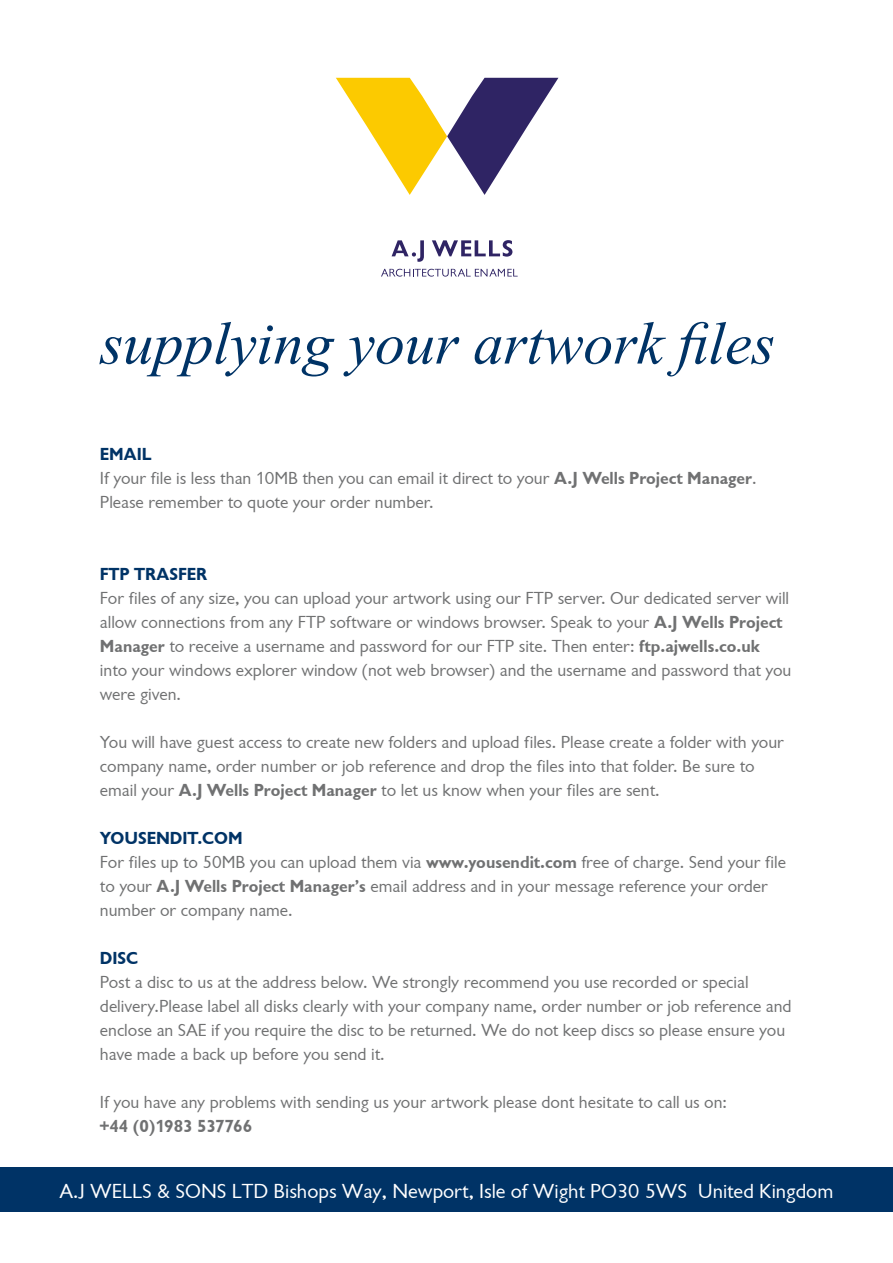
<style>
.page{position:relative;width:893px;height:1263px;background:#fff}
.page>*{position:absolute;margin:0;border:0;box-sizing:border-box;transform-origin:0 0}
.t1{font:italic 60px "Times New Roman";color:#036}
.t2{font:21px "Sharp";color:#fff}
.t3{font:18px/24px "Sharp";color:#707172}
.t4{font:700 18px "Sharp";letter-spacing:-.005em;color:#707172}
.t5{font:700 18px "Sharp";color:#036}
.s1{font-weight:700;color:#036}
.s2{font-weight:700}
</style>
<div class="page">
<div style="left:0;top:1168px;width:893px;height:44px;background:#036"></div>
<svg style="left:336px;top:78px;width:222px;height:117px"></svg>
<svg style="left:392px;top:240px;width:32px;height:22px"></svg>
<svg style="left:432px;top:240px;width:80px;height:17px"></svg>
<svg style="left:381px;top:269px;width:137px;height:8px"></svg>
<h1 class="t1" style="left:100px;top:302px;width:677px">supplying your artwork files</h1>
<p class="t3" style="left:100px;top:442px;width:658px"><span class="s1">EMAIL<br></span>If your file is less than 10MB then you can email it direct to your <span class="s2">A.J Wells Project Manager</span>.<br>Please remember to quote your order number.</p>
<p class="t5" style="left:100px;top:563px;width:109px">FTP TRASFER</p>
<p class="t3" style="left:100px;top:586px;width:693px">For files of any size, you can upload your artwork using our FTP server. Our dedicated server will allow connections from any FTP software or windows browser. Speak to your <span class="s2">A.J Wells Project Manager</span> to receive a username and password for our FTP site. Then enter: <span class="s2">ftp.ajwells.co.uk </span>into your windows explorer window (not web browser) and the username and password that you were given.</p>
<p class="t3" style="left:100px;top:730px;width:686px">You will have guest access to create new folders and upload files. Please create a folder with your company name, order number or job reference and drop the files into that folder. Be sure to email your <span class="s2">A.J Wells Project Manager</span> to let us know when your files are sent.</p>
<p class="t3" style="left:100px;top:826px;width:688px"><span class="s1">YOUSENDIT.COM<br></span>For files up to 50MB you can upload them via <span class="s2">www.yousendit.com</span> free of charge. Send your file to your <span class="s2">A.J Wells Project Manager’s</span> email address and in your message reference your order number or company name.</p>
<p class="t5" style="left:100px;top:947px;width:40px">DISC</p>
<p class="t3" style="left:100px;top:970px;width:693px">Post a disc to us at the address below. We strongly recommend you use recorded or special delivery.Please label all disks clearly with your company name, order number or job reference and enclose an SAE if you require the disc to be returned. We do not keep discs so please ensure you have made a back up before you send it.</p>
<p class="t3" style="left:100px;top:1090px;width:629px">If you have any problems with sending us your artwork please dont hesitate to call us on:</p>
<p class="t4" style="left:100px;top:1115px;width:154px">+44 (0)1983 537766</p>
<p class="t2" style="left:59px;top:1179px;width:775px">A.J WELLS &amp; SONS LTD Bishops Way, Newport, Isle of Wight PO30 5WS United Kingdom</p>
</div>
